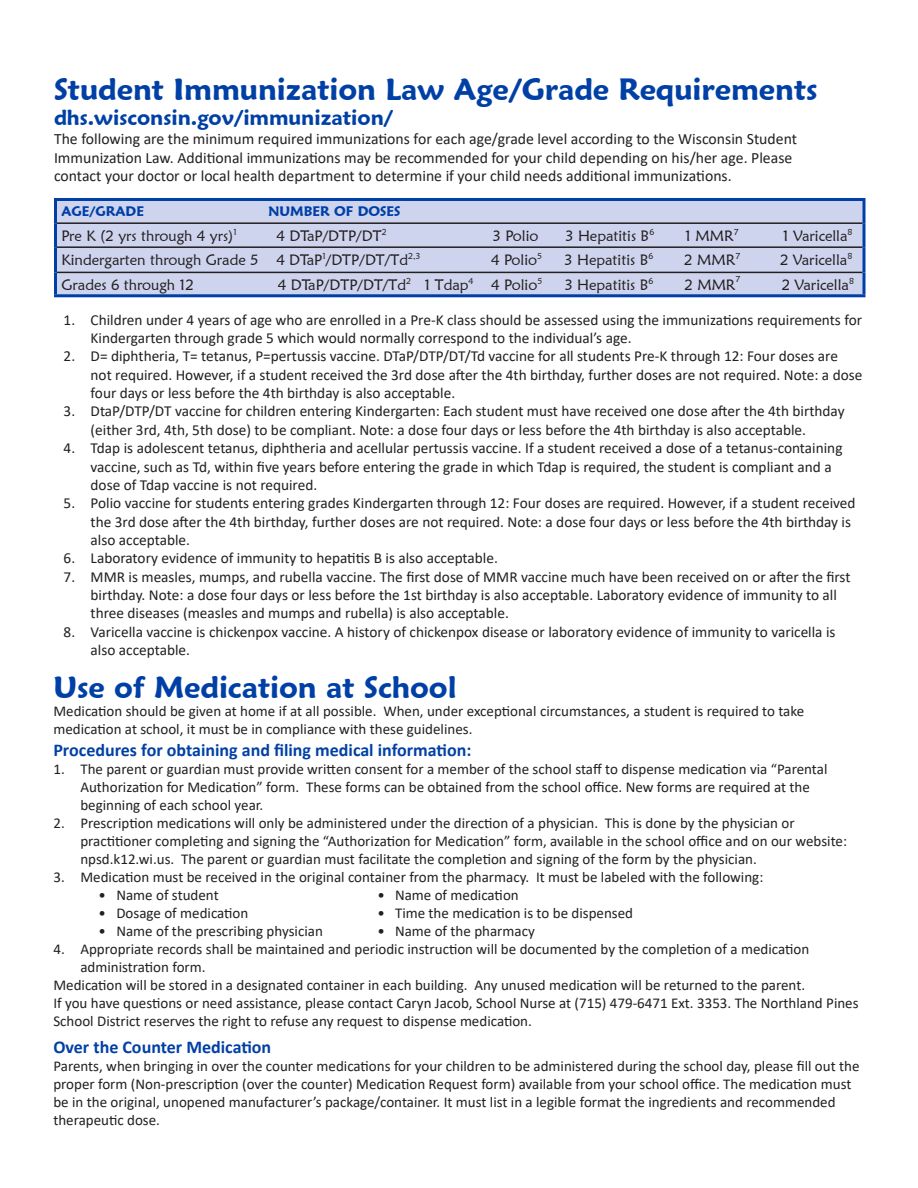
<style>
.page{position:relative;width:918px;height:1188px;background:#fff}
.page>*{position:absolute;margin:0;border:0;box-sizing:border-box;transform-origin:0 0}
.t1{font:600 30px "Maiandra GD";color:#0040a6}
.t2{font:600 21px "Maiandra GD";color:#0040a6}
.t3{font:700 18px "Calibri";color:#0040a6}
.t4{font:15.75px/18.9px "Calibri";color:#231f20}
.t5{font:15.3px/18.3px "Calibri";color:#231f20}
.t6{font:15px/18px "Calibri";color:#231f20}
.t7{font:15px "Maiandra GD";color:#231f20}
.t8{font:600 13.5px "Maiandra GD";color:#0040a6}
.t9{font:8.7px "Maiandra GD";color:#231f20}
</style>
<div class="page">
<div style="left:57px;top:201px;width:805px;height:93px;background:#ced4ee"></div>
<hr style="left:57px;top:222px;width:805px;height:2px;background:#231f20">
<hr style="left:57px;top:246px;width:805px;height:2px;background:#231f20">
<hr style="left:57px;top:272px;width:805px;height:1px;background:#231f20">
<hr style="left:54px;top:198px;width:812px;height:3px;background:#0040a6">
<hr style="left:54px;top:201px;width:3px;height:22px;background:#0040a6">
<svg style="left:862px;top:201px;width:4px;height:22px"></svg>
<hr style="left:54px;top:223px;width:3px;height:24px;background:#0040a6">
<svg style="left:862px;top:223px;width:4px;height:24px"></svg>
<hr style="left:54px;top:247px;width:3px;height:25px;background:#0040a6">
<svg style="left:862px;top:247px;width:4px;height:25px"></svg>
<hr style="left:54px;top:272px;width:3px;height:22px;background:#0040a6">
<svg style="left:862px;top:272px;width:4px;height:22px"></svg>
<hr style="left:54px;top:294px;width:812px;height:3px;background:#0040a6">
<p class="t1" style="left:54px;top:71px;width:765px">Student Immunization Law Age/Grade Requirements</p>
<p class="t2" style="left:54px;top:105px;width:341px">dhs.wisconsin.gov/immunization/</p>
<p class="t4" style="left:54px;top:129px;width:745px">The following are the minimum required immunizations for each age/grade level according to the Wisconsin Student<br>Immunization Law. Additional immunizations may be recommended for your child depending on his/her age. Please contact your doctor or local health department to determine if your child needs additional immunizations.</p>
<p class="t8" style="left:62px;top:203px;width:84px">AGE/GRADE</p>
<p class="t8" style="left:269px;top:203px;width:133px">NUMBER OF DOSES</p>
<p class="t7" style="left:62px;top:226px;width:177px">Pre K (2 yrs through 4 yrs)<sup>1</sup></p>
<p class="t7" style="left:277px;top:226px;width:112px">4 DTaP/DTP/DT<sup>2</sup></p>
<p class="t7" style="left:493px;top:226px;width:48px">3 Polio</p>
<p class="t7" style="left:565px;top:226px;width:91px">3 Hepatitis B<sup>6</sup></p>
<p class="t7" style="left:685px;top:226px;width:55px">1 MMR<sup>7</sup></p>
<p class="t7" style="left:783px;top:226px;width:71px">1 Varicella<sup>8</sup></p>
<p class="t7" style="left:62px;top:250px;width:361px">Kindergarten through Grade 5 4 DTaP<sup>1</sup>/DTP/DT/Td<sup>2,3</sup></p>
<p class="t7" style="left:491px;top:250px;width:53px">4 Polio<sup>5</sup></p>
<p class="t7" style="left:564px;top:250px;width:91px">3 Hepatitis B<sup>6</sup></p>
<p class="t7" style="left:684px;top:250px;width:58px">2 MMR<sup>7</sup></p>
<p class="t7" style="left:780px;top:250px;width:74px">2 Varicella<sup>8</sup></p>
<p class="t7" style="left:62px;top:275px;width:134px">Grades 6 through 12</p>
<p class="t7" style="left:278px;top:275px;width:266px">4 DTaP/DTP/DT/Td<sup>2</sup> 1 Tdap<sup>4</sup> 4 Polio<sup>5</sup></p>
<p class="t7" style="left:564px;top:275px;width:91px">3 Hepatitis B<sup>6</sup></p>
<p class="t7" style="left:684px;top:275px;width:53px">2 MMR</p>
<p class="t9" style="left:736px;top:274px;width:6px">7</p>
<p class="t7" style="left:782px;top:275px;width:74px">2 Varicella<sup>8</sup></p>
<p class="t5" style="left:91px;top:310px;width:773px;text-indent:-27px">1. Children under 4 years of age who are enrolled in a Pre-K class should be assessed using the immunizations requirements for<br>Kindergarten through grade 5 which would normally correspond to the individual’s age.</p>
<p class="t5" style="left:91px;top:347px;width:773px;text-indent:-27px">2. D= diphtheria, T= tetanus, P=pertussis vaccine. DTaP/DTP/DT/Td vaccine for all students Pre-K through 12: Four doses are not required. However, if a student received the 3rd dose after the 4th birthday, further doses are not required. Note: a dose four days or less before the 4th birthday is also acceptable.</p>
<p class="t5" style="left:91px;top:402px;width:756px;text-indent:-27px">3. DtaP/DTP/DT vaccine for children entering Kindergarten: Each student must have received one dose after the 4th birthday (either 3rd, 4th, 5th dose) to be compliant. Note: a dose four days or less before the 4th birthday is also acceptable.</p>
<p class="t5" style="left:91px;top:439px;width:753px;text-indent:-27px">4. Tdap is adolescent tetanus, diphtheria and acellular pertussis vaccine. If a student received a dose of a tetanus-containing vaccine, such as Td, within five years before entering the grade in which Tdap is required, the student is compliant and a dose of Tdap vaccine is not required.</p>
<p class="t5" style="left:91px;top:494px;width:767px;text-indent:-27px">5. Polio vaccine for students entering grades Kindergarten through 12: Four doses are required. However, if a student received the 3rd dose after the 4th birthday, further doses are not required. Note: a dose four days or less before the 4th birthday is also acceptable.</p>
<p class="t5" style="left:64px;top:549px;width:436px">6. Laboratory evidence of immunity to hepatitis B is also acceptable.</p>
<p class="t5" style="left:91px;top:567px;width:761px;text-indent:-27px">7. MMR is measles, mumps, and rubella vaccine. The first dose of MMR vaccine much have been received on or after the first birthday. Note: a dose four days or less before the 1st birthday is also acceptable. Laboratory evidence of immunity to all three diseases (measles and mumps and rubella) is also acceptable.</p>
<p class="t5" style="left:91px;top:622px;width:746px;text-indent:-27px">8. Varicella vaccine is chickenpox vaccine. A history of chickenpox disease or laboratory evidence of immunity to varicella is also acceptable.</p>
<p class="t1" style="left:53px;top:669px;width:405px">Use of Medication at School</p>
<p class="t6" style="left:53px;top:702px;width:752px">Medication should be given at home if at all possible. When, under exceptional circumstances, a student is required to take medication at school, it must be in compliance with these guidelines.</p>
<p class="t3" style="left:53px;top:737px;width:420px">Procedures for obtaining and filing medical information:</p>
<p class="t6" style="left:80px;top:759px;width:749px;text-indent:-27px">1. The parent or guardian must provide written consent for a member of the school staff to dispense medication via “Parental<br>Authorization for Medication” form. These forms can be obtained from the school office. New forms are required at the beginning of each school year.</p>
<p class="t6" style="left:80px;top:813px;width:768px;text-indent:-27px">2. Prescription medications will only be administered under the direction of a physician. This is done by the physician or practitioner completing and signing the “Authorization for Medication” form, available in the school office and on our website: npsd.k12.wi.us. The parent or guardian must facilitate the completion and signing of the form by the physician.</p>
<p class="t6" style="left:53px;top:867px;width:711px">3. Medication must be received in the original container from the pharmacy. It must be labeled with the following:</p>
<p class="t6" style="left:98px;top:885px;width:122px">• Name of student</p>
<p class="t6" style="left:377px;top:885px;width:143px">• Name of medication</p>
<p class="t6" style="left:98px;top:903px;width:152px">• Dosage of medication</p>
<p class="t6" style="left:377px;top:903px;width:257px">• Time the medication is to be dispensed</p>
<p class="t6" style="left:98px;top:921px;width:226px">• Name of the prescribing physician</p>
<p class="t6" style="left:377px;top:921px;width:159px">• Name of the pharmacy</p>
<p class="t6" style="left:80px;top:939px;width:730px;text-indent:-27px">4. Appropriate records shall be maintained and periodic instruction will be documented by the completion of a medication administration form.</p>
<p class="t6" style="left:53px;top:975px;width:807px">Medication will be stored in a designated container in each building. Any unused medication will be returned to the parent.<br>If you have questions or need assistance, please contact Caryn Jacob, School Nurse at (715) 479-6471 Ext. 3353. The Northland Pines<br>School District reserves the right to refuse any request to dispense medication.</p>
<p class="t3" style="left:53px;top:1034px;width:219px">Over the Counter Medication</p>
<p class="t6" style="left:53px;top:1057px;width:808px">Parents, when bringing in over the counter medications for your children to be administered during the school day, please fill out the proper form (Non-prescription (over the counter) Medication Request form) available from your school office. The medication must be in the original, unopened manufacturer’s package/container. It must list in a legible format the ingredients and recommended therapeutic dose.</p>
</div>
